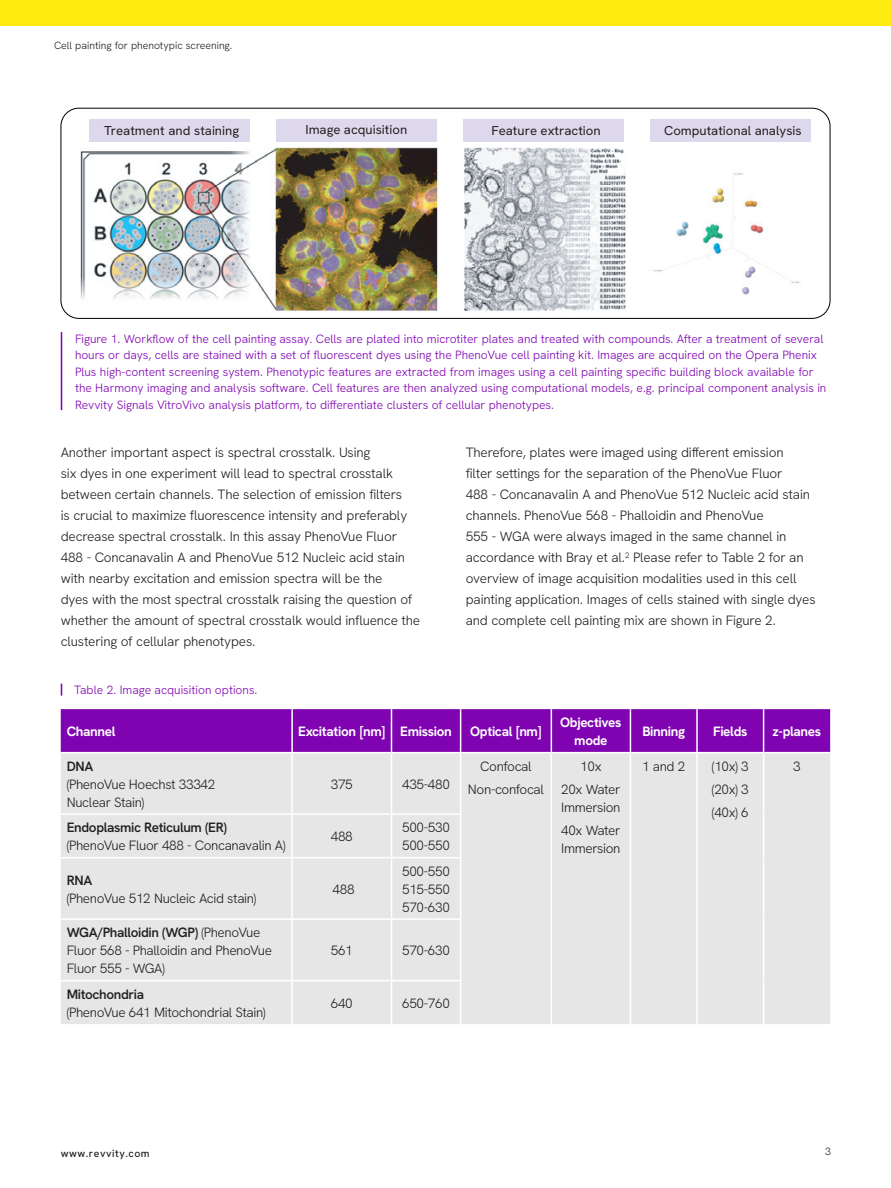
<style>
.page{position:relative;width:891px;height:1188px;background:#fff}
.page>*{position:absolute;margin:0;border:0;box-sizing:border-box;transform-origin:0 0}
.Body_Copy{font:300 13.5px/21px "Hanken Grotesk";letter-spacing:-.01em;color:#231f20}
.Table_Body_Black{font:300 13.5px/18px "Hanken Grotesk";letter-spacing:-.025em;color:#231f20}
.Table_Head{font:700 13.5px/18px "Hanken Grotesk";letter-spacing:-.025em;color:#fff;text-align:center}
.t1{font:12.75px "Hanken Grotesk";color:#231f20}
.Captions{font:300 12px/16.5px "Hanken Grotesk";color:#7f03b0}
.t2{font:300 10.5px "Hanken Grotesk";color:#231f20}
.t3{font:500 10.5px "Hanken Grotesk";letter-spacing:.05em;color:#231f20}
.s1{font-weight:600}
</style>
<div class="page">
<div style="left:0;top:0;width:891px;height:26px;background:#ffeb0f"></div>
<img style="left:80px;top:148px;width:358px;height:163px">
<img style="left:464px;top:148px;width:337px;height:163px">
<div style="left:276px;top:119px;width:161px;height:23px;background:#ddd8eb"></div>
<div style="left:89px;top:119px;width:161px;height:23px;background:#ddd8eb"></div>
<div style="left:463px;top:119px;width:161px;height:23px;background:#ddd8eb"></div>
<div style="left:650px;top:119px;width:161px;height:23px;background:#ddd8eb"></div>
<div style="left:61px;top:108px;width:769px;height:211px;border:1px solid #000;border-radius:18px"></div>
<hr style="left:61px;top:332px;width:1px;height:78px;background:#7f03b0">
<div style="left:61px;top:709px;width:769px;height:44px;background:#7f03b0"></div>
<div style="left:61px;top:753px;width:769px;height:271px;background:#e6e6e6"></div>
<hr style="left:292px;top:813px;width:99px;height:2px;background:#fff">
<hr style="left:392px;top:813px;width:69px;height:2px;background:#fff">
<hr style="left:291px;top:709px;width:2px;height:43px;background:#fff">
<hr style="left:391px;top:709px;width:1px;height:43px;background:#fff">
<hr style="left:460px;top:709px;width:1px;height:43px;background:#fff">
<hr style="left:551px;top:709px;width:1px;height:43px;background:#fff">
<hr style="left:630px;top:709px;width:1px;height:43px;background:#fff">
<hr style="left:696px;top:709px;width:2px;height:43px;background:#fff">
<hr style="left:763px;top:709px;width:1px;height:43px;background:#fff">
<hr style="left:61px;top:752px;width:231px;height:1px;background:#fff">
<hr style="left:292px;top:752px;width:99px;height:1px;background:#fff">
<hr style="left:291px;top:753px;width:2px;height:60px;background:#fff">
<hr style="left:392px;top:752px;width:69px;height:1px;background:#fff">
<hr style="left:391px;top:753px;width:1px;height:60px;background:#fff">
<hr style="left:461px;top:752px;width:90px;height:1px;background:#fff">
<hr style="left:460px;top:753px;width:1px;height:60px;background:#fff">
<hr style="left:551px;top:752px;width:79px;height:1px;background:#fff">
<hr style="left:551px;top:753px;width:1px;height:61px;background:#fff">
<hr style="left:630px;top:752px;width:67px;height:1px;background:#fff">
<hr style="left:630px;top:753px;width:1px;height:61px;background:#fff">
<hr style="left:697px;top:752px;width:67px;height:1px;background:#fff">
<hr style="left:696px;top:753px;width:2px;height:61px;background:#fff">
<hr style="left:764px;top:752px;width:66px;height:1px;background:#fff">
<hr style="left:763px;top:753px;width:1px;height:61px;background:#fff">
<hr style="left:61px;top:813px;width:231px;height:2px;background:#fff">
<hr style="left:291px;top:815px;width:2px;height:42px;background:#fff">
<hr style="left:391px;top:815px;width:1px;height:42px;background:#fff">
<hr style="left:460px;top:815px;width:1px;height:42px;background:#fff">
<hr style="left:551px;top:814px;width:1px;height:44px;background:#fff">
<hr style="left:630px;top:814px;width:1px;height:44px;background:#fff">
<hr style="left:696px;top:814px;width:2px;height:44px;background:#fff">
<hr style="left:763px;top:814px;width:1px;height:44px;background:#fff">
<hr style="left:61px;top:857px;width:231px;height:1px;background:#fff">
<hr style="left:292px;top:857px;width:99px;height:1px;background:#fff">
<hr style="left:291px;top:858px;width:2px;height:60px;background:#fff">
<hr style="left:392px;top:857px;width:69px;height:1px;background:#fff">
<hr style="left:391px;top:858px;width:1px;height:60px;background:#fff">
<hr style="left:460px;top:858px;width:1px;height:60px;background:#fff">
<hr style="left:551px;top:858px;width:1px;height:61px;background:#fff">
<hr style="left:630px;top:858px;width:1px;height:61px;background:#fff">
<hr style="left:696px;top:858px;width:2px;height:61px;background:#fff">
<hr style="left:763px;top:858px;width:1px;height:61px;background:#fff">
<hr style="left:61px;top:918px;width:231px;height:2px;background:#fff">
<hr style="left:292px;top:918px;width:99px;height:2px;background:#fff">
<hr style="left:291px;top:920px;width:2px;height:60px;background:#fff">
<hr style="left:392px;top:918px;width:69px;height:2px;background:#fff">
<hr style="left:391px;top:920px;width:1px;height:60px;background:#fff">
<hr style="left:460px;top:920px;width:1px;height:60px;background:#fff">
<hr style="left:551px;top:919px;width:1px;height:62px;background:#fff">
<hr style="left:630px;top:919px;width:1px;height:62px;background:#fff">
<hr style="left:696px;top:919px;width:2px;height:62px;background:#fff">
<hr style="left:763px;top:919px;width:1px;height:62px;background:#fff">
<hr style="left:61px;top:980px;width:231px;height:1px;background:#fff">
<hr style="left:292px;top:980px;width:99px;height:1px;background:#fff">
<hr style="left:291px;top:981px;width:2px;height:43px;background:#fff">
<hr style="left:392px;top:980px;width:69px;height:1px;background:#fff">
<hr style="left:391px;top:981px;width:1px;height:43px;background:#fff">
<hr style="left:460px;top:981px;width:1px;height:43px;background:#fff">
<hr style="left:551px;top:981px;width:1px;height:43px;background:#fff">
<hr style="left:630px;top:981px;width:1px;height:43px;background:#fff">
<hr style="left:696px;top:981px;width:2px;height:43px;background:#fff">
<hr style="left:763px;top:981px;width:1px;height:43px;background:#fff">
<svg style="left:61px;top:684px;width:1px;height:12px"></svg>
<p class="t2" style="left:54px;top:39px;width:180px">Cell painting for phenotypic screening.</p>
<p class="t1" style="left:104px;top:123px;width:136px">Treatment and staining</p>
<p class="t1" style="left:305px;top:121px;width:103px">Image acquisition</p>
<p class="t1" style="left:491px;top:123px;width:111px">Feature extraction</p>
<p class="t1" style="left:664px;top:123px;width:139px">Computational analysis</p>
<p class="Captions" style="left:75px;top:330px;width:753px">Figure 1. Workflow of the cell painting assay. Cells are plated into microtiter plates and treated with compounds. After a treatment of several hours or days, cells are stained with a set of fluorescent dyes using the PhenoVue cell painting kit. Images are acquired on the Opera Phenix Plus high-content screening system. Phenotypic features are extracted from images using a cell painting specific building block available for the Harmony imaging and analysis software. Cell features are then analyzed using computational models, e.g. principal component analysis in Revvity Signals VitroVivo analysis platform, to differentiate clusters of cellular phenotypes.</p>
<p class="Body_Copy" style="left:61px;top:442px;width:361px">Another important aspect is spectral crosstalk. Using<br>six dyes in one experiment will lead to spectral crosstalk between certain channels. The selection of emission filters<br>is crucial to maximize fluorescence intensity and preferably decrease spectral crosstalk. In this assay PhenoVue Fluor 488 - Concanavalin A and PhenoVue 512 Nucleic acid stain with nearby excitation and emission spectra will be the<br>dyes with the most spectral crosstalk raising the question of whether the amount of spectral crosstalk would influence the clustering of cellular phenotypes.</p>
<p class="Body_Copy" style="left:466px;top:442px;width:351px">Therefore, plates were imaged using different emission<br>filter settings for the separation of the PhenoVue Fluor<br>488 - Concanavalin A and PhenoVue 512 Nucleic acid stain channels. PhenoVue 568 - Phalloidin and PhenoVue<br>555 - WGA were always imaged in the same channel in accordance with Bray et al.<sup>2</sup> Please refer to Table 2 for an overview of image acquisition modalities used in this cell painting application. Images of cells stained with single dyes and complete cell painting mix are shown in Figure 2.</p>
<p class="Captions" style="left:74px;top:681px;width:185px">Table 2. Image acquisition options.</p>
<p class="Table_Head" style="left:67px;top:722px;width:50px">Channel</p>
<p class="Table_Head" style="left:298px;top:722px;width:89px">Excitation [nm]</p>
<p class="Table_Head" style="left:400px;top:722px;width:53px">Emission</p>
<p class="Table_Head" style="left:470px;top:722px;width:73px">Optical [nm]</p>
<p class="Table_Head" style="left:560px;top:713px;width:63px">Objectives mode</p>
<p class="Table_Head" style="left:642px;top:722px;width:44px">Binning</p>
<p class="Table_Head" style="left:713px;top:722px;width:36px">Fields</p>
<p class="Table_Head" style="left:773px;top:722px;width:50px">z-planes</p>
<p class="Table_Body_Black" style="left:67px;top:757px;width:150px"><span class="s1">DNA<br></span>(PhenoVue Hoechst 33342<br>Nuclear Stain)</p>
<p class="Table_Body_Black" style="left:480px;top:757px;width:53px">Confocal</p>
<p class="Table_Body_Black" style="left:468px;top:780px;width:77px">Non-confocal</p>
<p class="Table_Body_Black" style="left:580px;top:757px;width:23px">10x</p>
<p class="Table_Body_Black" style="left:561px;top:780px;width:61px">20x Water<br>Immersion</p>
<p class="Table_Body_Black" style="left:561px;top:821px;width:61px">40x Water<br>Immersion</p>
<p class="Table_Body_Black" style="left:642px;top:757px;width:45px">1 and 2</p>
<p class="Table_Body_Black" style="left:712px;top:757px;width:38px">(10x) 3</p>
<p class="Table_Body_Black" style="left:712px;top:780px;width:38px">(20x) 3</p>
<p class="Table_Body_Black" style="left:712px;top:803px;width:38px">(40x) 6</p>
<p class="Table_Body_Black" style="left:793px;top:757px;width:9px">3</p>
<p class="Table_Body_Black" style="left:331px;top:775px;width:24px">375</p>
<p class="Table_Body_Black" style="left:402px;top:775px;width:49px">435-480</p>
<p class="Table_Body_Black" style="left:67px;top:818px;width:220px"><span class="s1">Endoplasmic Reticulum (ER) </span>(PhenoVue Fluor 488 - Concanavalin A)</p>
<p class="Table_Body_Black" style="left:331px;top:827px;width:24px">488</p>
<p class="Table_Body_Black" style="left:402px;top:818px;width:49px">500-530<br>500-550</p>
<p class="Table_Body_Black" style="left:67px;top:871px;width:191px"><span class="s1">RNA<br></span>(PhenoVue 512 Nucleic Acid stain)</p>
<p class="Table_Body_Black" style="left:333px;top:880px;width:24px">488</p>
<p class="Table_Body_Black" style="left:402px;top:862px;width:49px;text-align:justify">500-550<br>515-550<br>570-630</p>
<p class="Table_Body_Black" style="left:67px;top:923px;width:207px"><span class="s1">WGA/Phalloidin (WGP)</span> (PhenoVue<br>Fluor 568 - Phalloidin and PhenoVue<br>Fluor 555 - WGA)</p>
<p class="Table_Body_Black" style="left:331px;top:941px;width:24px">561</p>
<p class="Table_Body_Black" style="left:402px;top:941px;width:49px">570-630</p>
<p class="Table_Body_Black" style="left:67px;top:985px;width:200px"><span class="s1">Mitochondria<br></span>(PhenoVue 641 Mitochondrial Stain)</p>
<p class="Table_Body_Black" style="left:331px;top:994px;width:24px">640</p>
<p class="Table_Body_Black" style="left:402px;top:994px;width:49px">650-760</p>
<p class="t3" style="left:61px;top:1147px;width:90px">www.revvity.com</p>
<p class="t2" style="left:825px;top:1145px;width:7px">3</p>
</div>
